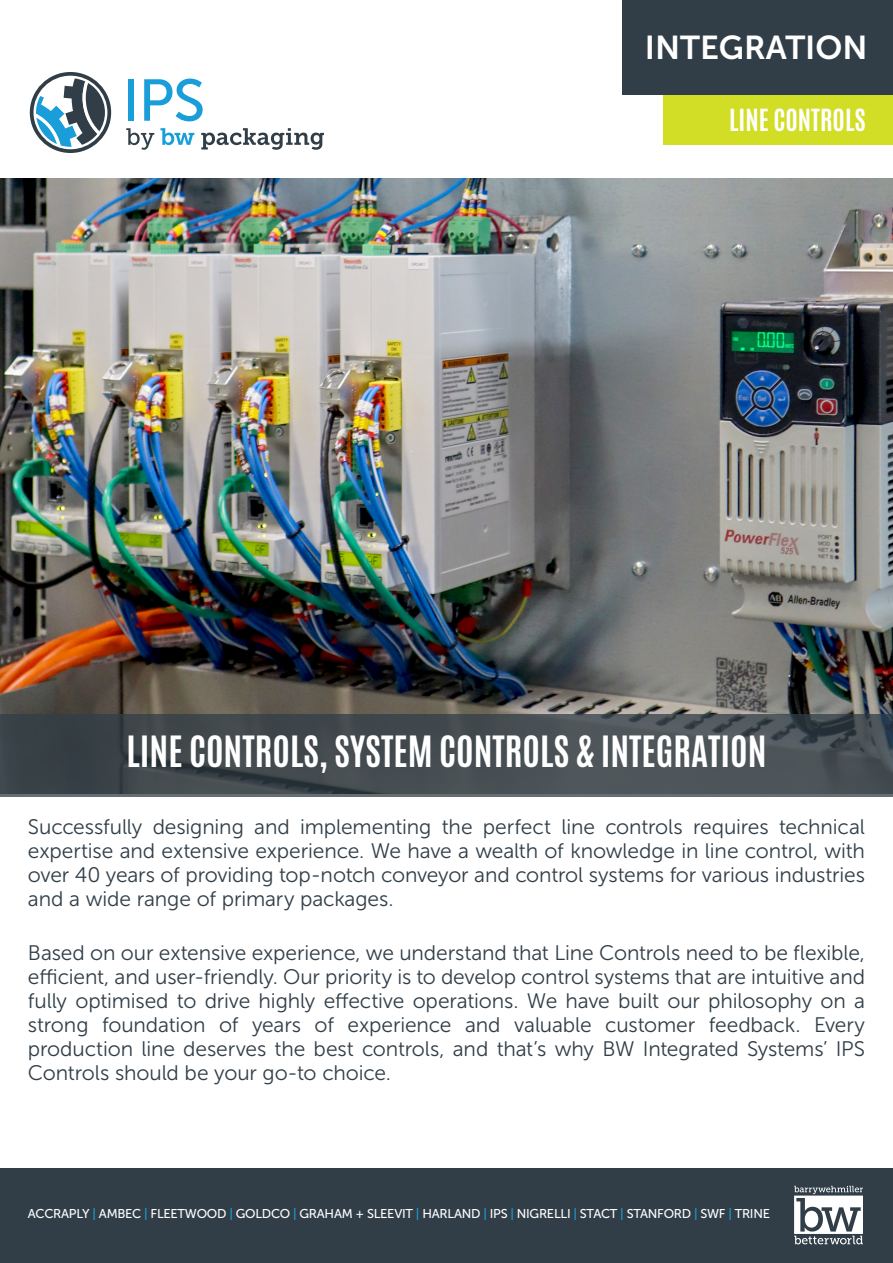
<style>
.page{position:relative;width:893px;height:1263px;background:#fff}
.page>*{position:absolute;margin:0;border:0;box-sizing:border-box;transform-origin:0 0}
.Page_1_-_Main_Picture_Title{font:700 36px "Antonio";color:#fff}
.t1{font:33px "Museo Sans 700";color:#fff}
.Page_1_-_Product_Line_Text{font:700 25.5px "Antonio";color:#fff}
.Page_1_-_Body_Content{font:21px/24px "Museo Sans 300";letter-spacing:-.005em;color:#313e48;text-align:justify}
.t2{font:12.75px "Museo Sans 500";letter-spacing:-.02em;color:#fff}
.s1{color:#199eda}
</style>
<div class="page">
<div style="left:128px;top:79px;width:6px;height:42px;background:#199eda"></div>
<svg style="left:144px;top:79px;width:59px;height:42px"></svg>
<svg style="left:126px;top:128px;width:28px;height:22px"></svg>
<svg style="left:160px;top:128px;width:34px;height:17px"></svg>
<svg style="left:201px;top:128px;width:123px;height:22px"></svg>
<svg style="left:30px;top:72px;width:81px;height:81px"></svg>
<div style="left:0;top:1169px;width:893px;height:94px;background:#313e48"></div>
<svg style="left:794px;top:1186px;width:69px;height:58px"></svg>
<div style="left:663px;top:95px;width:230px;height:50px;background:#d2dd25"></div>
<div style="left:623px;top:0;width:270px;height:94px;background:#313e48"></div>
<img style="left:0;top:179px;width:893px;height:535px">
<svg style="left:0;top:714px;width:893px;height:82px;background:#444c51"></svg>
<h2 class="t1" style="left:645px;top:29px;width:224px">INTEGRATION</h2>
<p class="Page_1_-_Product_Line_Text" style="left:729px;top:100px;width:138px">LINE CONTROLS</p>
<p class="Page_1_-_Main_Picture_Title" style="left:126px;top:724px;width:642px">LINE CONTROLS, SYSTEM CONTROLS &amp; INTEGRATION</p>
<p class="Page_1_-_Body_Content" style="left:28px;top:815px;width:838px">Successfully designing and implementing the perfect line controls requires technical expertise and extensive experience. We have a wealth of knowledge in line control, with over 40 years of providing top-notch conveyor and control systems for various industries and a wide range of primary packages.</p>
<p class="Page_1_-_Body_Content" style="left:28px;top:941px;width:839px">Based on our extensive experience, we understand that Line Controls need to be flexible, efficient, and user-friendly. Our priority is to develop control systems that are intuitive and fully optimised to drive highly effective operations. We have built our philosophy on a strong foundation of years of experience and valuable customer feedback. Every production line deserves the best controls, and that’s why BW Integrated Systems’ IPS Controls should be your go-to choice.</p>
<p class="t2" style="left:28px;top:1206px;width:744px">ACCRAPLY <span class="s1">|</span> AMBEC <span class="s1">|</span> FLEETWOOD <span class="s1">|</span> GOLDCO <span class="s1">|</span> GRAHAM + SLEEVIT <span class="s1">|</span> HARLAND <span class="s1">|</span> IPS <span class="s1">|</span> NIGRELLI <span class="s1">|</span> STACT <span class="s1">|</span> STANFORD <span class="s1">|</span> SWF <span class="s1">|</span> TRINE</p>
</div>
